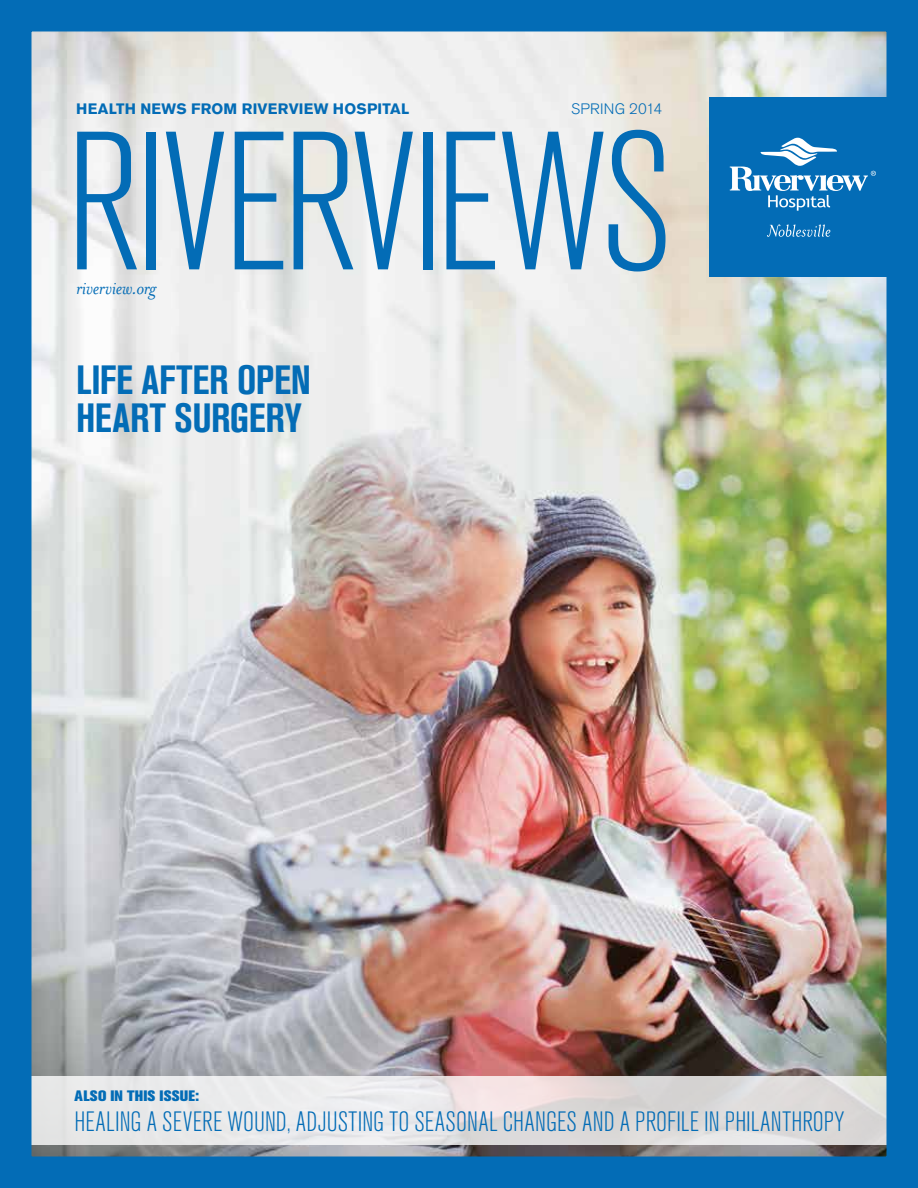
<style>
.page{position:relative;width:918px;height:1188px;background:#fff}
.page>*{position:absolute;margin:0;border:0;box-sizing:border-box;transform-origin:0 0}
.t1{font:300 condensed 195px "Akzidenz Grotesk BE";letter-spacing:-.035em;color:#036cb6}
.t2{font:700 condensed 40.5px/37.5px "Akzidenz Grotesk BE";letter-spacing:-.005em;color:#036cb6}
.t3{font:300 condensed 27.75px "Akzidenz Grotesk BE";letter-spacing:.005em;color:#036cb6}
.t4{font:italic 21px "Mrs Eaves";letter-spacing:-.015em;color:#036cb6}
.t5{font:700 15px "Akzidenz Grotesk BE";letter-spacing:.015em;color:#036cb6}
.t6{font:800 15px "Akzidenz Grotesk BE";letter-spacing:.01em;color:#036cb6}
.t7{font:300 15px "Akzidenz Grotesk BE";letter-spacing:.02em;color:#036cb6}
</style>
<div class="page">
<img style="left:0;top:0;width:918px;height:1188px">
<p class="t5" style="left:76px;top:100px;width:335px">HEALTH NEWS FROM RIVERVIEW HOSPITAL</p>
<p class="t7" style="left:571px;top:100px;width:93px">SPRING 2014</p>
<h1 class="t1" style="left:66px;top:98px;width:609px">RIVERVIEWS</h1>
<p class="t4" style="left:76px;top:277px;width:82px">riverview.org</p>
<h2 class="t2" style="left:76px;top:361px;width:236px">LIFE AFTER OPEN<br>HEART SURGERY</h2>
<p class="t6" style="left:75px;top:1087px;width:126px">ALSO IN THIS ISSUE:</p>
<p class="t3" style="left:75px;top:1107px;width:771px">HEALING A SEVERE WOUND, ADJUSTING TO SEASONAL CHANGES AND A PROFILE IN PHILANTHROPY</p>
</div>
